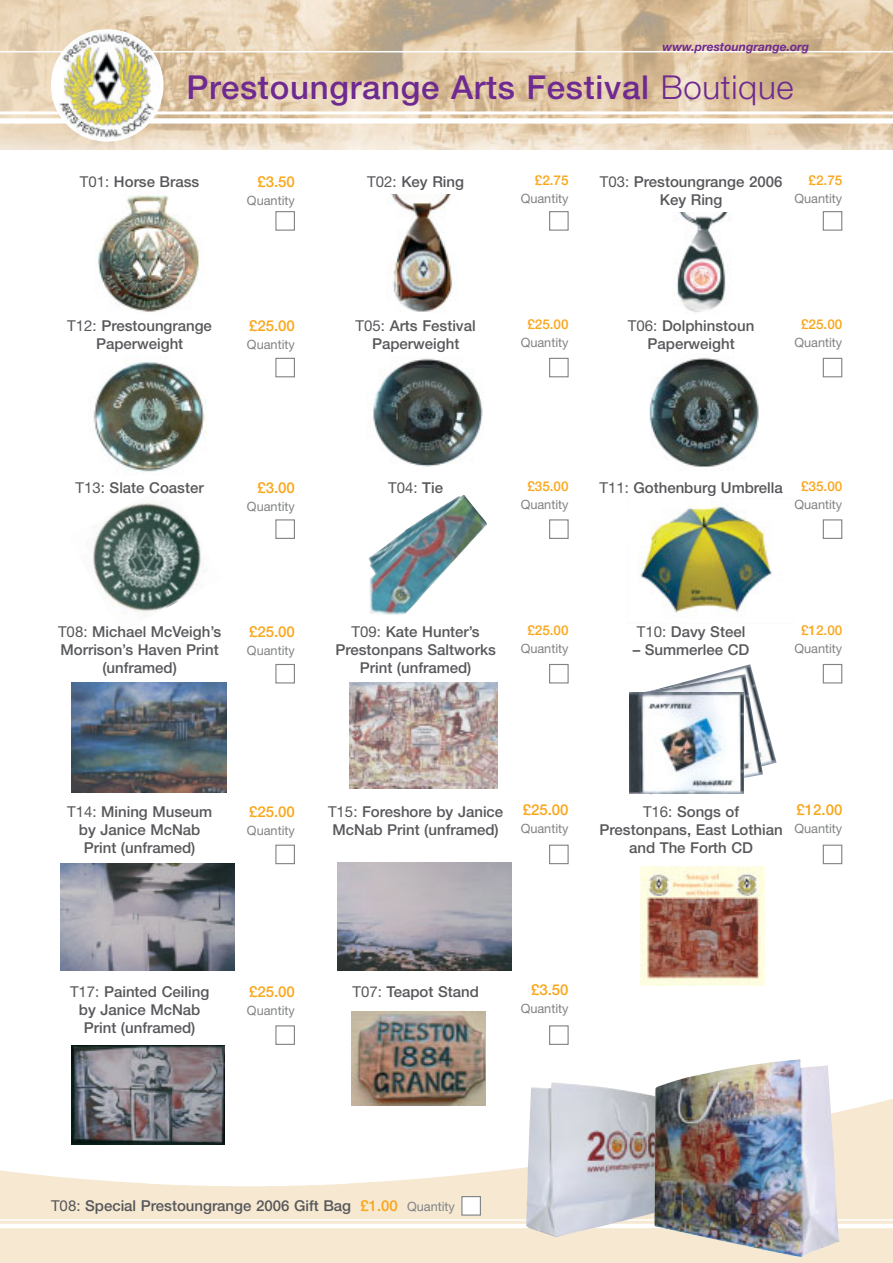
<style>
.page{position:relative;width:893px;height:1263px;background:#fff}
.page>*{position:absolute;margin:0;border:0;box-sizing:border-box;transform-origin:0 0}
.t1{font:500 33px "Helvetica Neue";letter-spacing:.02em;color:#6e2a90}
.t2{font:500 15px/18px "Helvetica Neue";color:#57585b;text-align:center}
.t3{font:500 15px "Helvetica Neue";color:#faa619}
.t4{font:15px "Helvetica Neue";color:#57585b}
.t5{font:500 13.5px "Helvetica Neue";color:#faa619}
.t6{font:12.75px "Helvetica Neue";color:#808284}
.t7{font:italic 700 12px "Helvetica Neue";color:#6e2a90}
.s1{font-weight:300}
.s2{font-weight:400}
.s3{font-weight:500}
.s4{color:#faa619}
.s5{font-weight:400;font-size:12.75px;color:#808284}
</style>
<div class="page">
<img style="left:391px;top:194px;width:60px;height:17px">
<img style="left:0;top:1045px;width:892px;height:218px">
<img style="left:351px;top:1045px;width:135px;height:61px">
<img style="left:72px;top:1045px;width:152px;height:100px">
<img style="left:87px;top:501px;width:118px;height:115px">
<img style="left:93px;top:362px;width:114px;height:110px">
<img style="left:61px;top:863px;width:174px;height:108px">
<img style="left:71px;top:683px;width:155px;height:109px">
<img style="left:98px;top:195px;width:102px;height:117px">
<img style="left:0;top:0;width:892px;height:150px">
<hr style="left:0;top:51px;width:892px;height:1px;background:#fff">
<div style="left:0;top:118px;width:892px;height:6px;background:#fff"></div>
<hr style="left:0;top:111px;width:892px;height:3px;background:#fff">
<img style="left:275px;top:211px;width:567px;height:834px">
<img style="left:52px;top:32px;width:108px;height:107px">
<hr style="left:0;top:1224px;width:892px;height:4px;background:#fff">
<hr style="left:0;top:1219px;width:892px;height:2px;background:#fff">
<img style="left:526px;top:1082px;width:128px;height:155px">
<img style="left:654px;top:1059px;width:185px;height:198px">
<div style="left:462px;top:1197px;width:18px;height:18px;background:#fff"></div>
<div style="left:461px;top:1196px;width:20px;height:20px;border:1px solid #808284"></div>
<p class="t7" style="left:662px;top:42px;width:148px">www.prestoungrange.org</p>
<h1 class="t1" style="left:186px;top:75px;width:608px">Prestoungrange Arts Festival <span class="s1">Boutique</span></h1>
<p class="t2" style="left:80px;top:174px;width:121px"><span class="s2">T01:</span> Horse Brass</p>
<p class="t3" style="left:257px;top:176px;width:39px">£3.50</p>
<p class="t6" style="left:247px;top:195px;width:49px">Quantity</p>
<p class="t2" style="left:67px;top:318px;width:146px"><span class="s2">T12:</span> Prestoungrange<br>Paperweight</p>
<p class="t3" style="left:249px;top:320px;width:47px">£25.00</p>
<p class="t6" style="left:247px;top:339px;width:49px">Quantity</p>
<p class="t2" style="left:367px;top:174px;width:98px"><span class="s2">T02:</span> Key Ring</p>
<p class="t2" style="left:355px;top:318px;width:122px"><span class="s2">T05:</span> Arts Festival<br>Paperweight</p>
<p class="t5" style="left:535px;top:176px;width:35px">£2.75</p>
<p class="t6" style="left:520px;top:194px;width:49px">Quantity</p>
<p class="t2" style="left:599px;top:174px;width:184px"><span class="s2">T03:</span> Prestoungrange 2006<br>Key Ring</p>
<p class="t5" style="left:808px;top:176px;width:35px">£2.75</p>
<p class="t6" style="left:794px;top:194px;width:49px">Quantity</p>
<p class="t5" style="left:527px;top:320px;width:43px">£25.00</p>
<p class="t6" style="left:520px;top:338px;width:49px">Quantity</p>
<p class="t2" style="left:628px;top:318px;width:128px"><span class="s2">T06:</span> Dolphinstoun<br>Paperweight</p>
<p class="t5" style="left:801px;top:320px;width:43px">£25.00</p>
<p class="t6" style="left:794px;top:338px;width:49px">Quantity</p>
<p class="t2" style="left:76px;top:480px;width:130px"><span class="s2">T13:</span> Slate Coaster</p>
<p class="t3" style="left:257px;top:482px;width:39px">£3.00</p>
<p class="t6" style="left:247px;top:501px;width:49px">Quantity</p>
<p class="t4" style="left:388px;top:482px;width:56px">T04: <span class="s3">Tie</span></p>
<p class="t5" style="left:527px;top:482px;width:43px">£35.00</p>
<p class="t6" style="left:520px;top:500px;width:49px">Quantity</p>
<p class="t2" style="left:599px;top:480px;width:185px"><span class="s2">T11:</span> Gothenburg Umbrella</p>
<p class="t5" style="left:801px;top:482px;width:43px">£35.00</p>
<p class="t6" style="left:794px;top:500px;width:49px">Quantity</p>
<p class="t2" style="left:58px;top:624px;width:165px"><span class="s2">T08:</span> Michael McVeigh’s<br>Morrison’s Haven Print (unframed)</p>
<p class="t3" style="left:249px;top:626px;width:47px">£25.00</p>
<p class="t6" style="left:247px;top:645px;width:49px">Quantity</p>
<p class="t2" style="left:335px;top:624px;width:162px"><span class="s2">T09:</span> Kate Hunter’s<br>Prestonpans Saltworks<br>Print (unframed)</p>
<p class="t5" style="left:527px;top:626px;width:43px">£25.00</p>
<p class="t6" style="left:520px;top:644px;width:49px">Quantity</p>
<p class="t2" style="left:637px;top:624px;width:110px"><span class="s2">T10:</span> Davy Steel</p>
<p class="t2" style="left:632px;top:642px;width:118px">– Summerlee CD</p>
<p class="t5" style="left:801px;top:626px;width:43px">£12.00</p>
<p class="t6" style="left:794px;top:644px;width:49px">Quantity</p>
<p class="t2" style="left:67px;top:804px;width:147px"><span class="s2">T14:</span> Mining Museum by Janice McNab<br>Print (unframed)</p>
<p class="t3" style="left:249px;top:806px;width:47px">£25.00</p>
<p class="t6" style="left:247px;top:825px;width:49px">Quantity</p>
<p class="t2" style="left:328px;top:804px;width:177px"><span class="s2">T15:</span> Foreshore by Janice<br>McNab Print (unframed)</p>
<p class="t3" style="left:522px;top:805px;width:47px">£25.00</p>
<p class="t6" style="left:520px;top:824px;width:49px">Quantity</p>
<p class="t2" style="left:599px;top:804px;width:185px"><span class="s2">T16:</span> Songs of<br>Prestonpans, East Lothian and The Forth CD</p>
<p class="t3" style="left:796px;top:805px;width:47px">£12.00</p>
<p class="t6" style="left:794px;top:824px;width:49px">Quantity</p>
<p class="t2" style="left:70px;top:984px;width:141px"><span class="s2">T17:</span> Painted Ceiling by Janice McNab<br>Print (unframed)</p>
<p class="t3" style="left:249px;top:986px;width:47px">£25.00</p>
<p class="t6" style="left:247px;top:1005px;width:49px">Quantity</p>
<p class="t2" style="left:352px;top:984px;width:128px"><span class="s2">T07:</span> Teapot Stand</p>
<p class="t3" style="left:531px;top:985px;width:39px">£3.50</p>
<p class="t6" style="left:520px;top:1004px;width:49px">Quantity</p>
<p class="t2" style="left:51px;top:1198px;width:405px"><span class="s2">T08:</span> Special Prestoungrange 2006 Gift Bag <span class="s4">£1.00</span> <span class="s5">Quantity</span></p>
</div>
